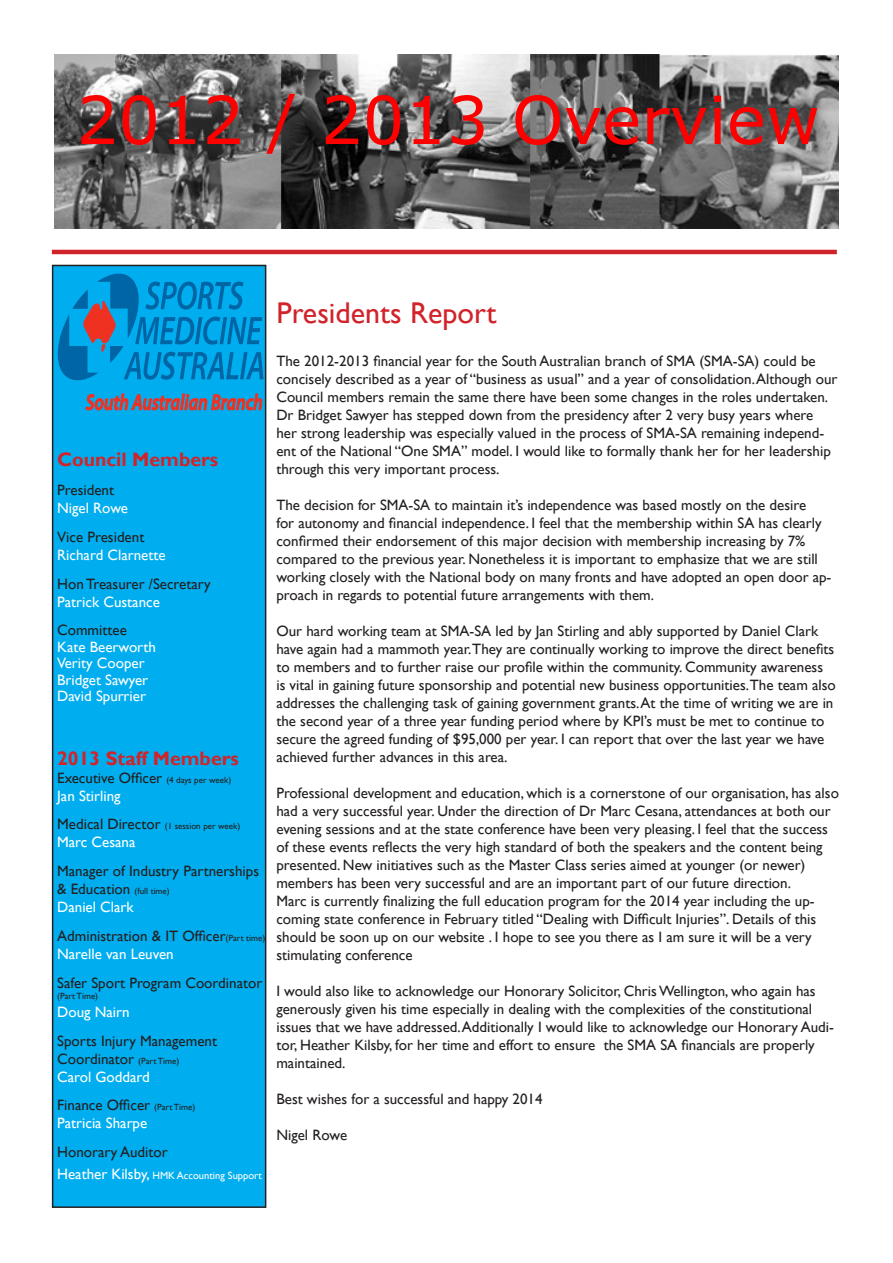
<style>
.page{position:relative;width:893px;height:1263px;background:#fff}
.page>*{position:absolute;margin:0;border:0;box-sizing:border-box;transform-origin:0 0}
.t1{font:66px "Verdana";color:#fd0000}
.t2{font:30px "Gill Sans";color:#d1232a}
.t3{font:700 19.5px "Gill Sans";color:#d1232a}
.t4{font:15px/18px "Gill Sans";color:#231f20}
.t5{font:15px/16.5px "Gill Sans";color:#fdfdfd}
.t6{font:15px "Gill Sans";color:#fff}
.t7{font:15px "Gill Sans";color:#fafafa}
.t8{font:10.5px "Gill Sans";color:#fff}
.t9{font:9px "Gill Sans";color:#231f20}
.s1{font-size:9px}
.s2{color:#fff}
.s3{font-size:15px}
</style>
<div class="page">
<div style="left:53px;top:265px;width:213px;height:942px;background:#00aeef"></div>
<div style="left:52px;top:265px;width:214px;height:943px;border:2px solid #231f20"></div>
<hr style="left:52px;top:250px;width:785px;height:4px;background:#d1232a">
<svg style="left:85px;top:394px;width:177px;height:16px"></svg>
<svg style="left:54px;top:266px;width:213px;height:117px"></svg>
<img style="left:54px;top:54px;width:785px;height:175px">
<h1 class="t1" style="left:76px;top:75px;width:745px">2012 / 2013 Overview</h1>
<h3 class="t3" style="left:57px;top:448px;width:162px">Council Members</h3>
<p class="t4" style="left:57px;top:481px;width:58px">President</p>
<p class="t5" style="left:57px;top:500px;width:72px">Nigel Rowe</p>
<p class="t4" style="left:57px;top:528px;width:89px">Vice President</p>
<p class="t7" style="left:57px;top:546px;width:110px">Richard Clarnette</p>
<p class="t4" style="left:57px;top:575px;width:155px">Hon Treasurer /Secretary</p>
<p class="t5" style="left:57px;top:593px;width:104px">Patrick Custance</p>
<p class="t4" style="left:57px;top:622px;width:71px">Committee</p>
<p class="t5" style="left:57px;top:639px;width:100px">Kate Beerworth<br>Verity Cooper<br>Bridget Sawyer<br>David Spurrier</p>
<h3 class="t3" style="left:57px;top:746px;width:183px">2013 Staff Members</h3>
<p class="t4" style="left:57px;top:769px;width:176px">Executive Officer <span class="s1">(4 days per week)<br></span><span class="s2">Jan Stirling</span></p>
<p class="t9" style="left:57px;top:821px;width:185px"><span class="s3">Medical Director</span> (1 session per week)</p>
<p class="t6" style="left:57px;top:834px;width:80px">Marc Cesana</p>
<p class="t4" style="left:57px;top:862px;width:203px">Manager of Industry Partnerships &amp; Education <span class="s1">(full time)<br></span><span class="s2">Daniel Clark</span></p>
<p class="t4" style="left:57px;top:927px;width:210px">Administration &amp; IT Officer<span class="s1">(Part time)<br></span><span class="s2">Narelle van Leuven</span></p>
<p class="t4" style="left:57px;top:974px;width:207px">Safer Sport Program Coordinator</p>
<p class="t9" style="left:57px;top:990px;width:43px">(Part Time)</p>
<p class="t6" style="left:57px;top:1003px;width:74px">Doug Nairn</p>
<p class="t4" style="left:57px;top:1032px;width:161px">Sports Injury Management<br>Coordinator <span class="s1">(Part Time)<br></span><span class="s2">Carol Goddard</span></p>
<p class="t4" style="left:57px;top:1096px;width:140px">Finance Officer <span class="s1">(Part Time)<br></span><span class="s2">Patricia Sharpe</span></p>
<p class="t4" style="left:57px;top:1143px;width:112px">Honorary Auditor</p>
<p class="t8" style="left:57px;top:1169px;width:206px"><span class="s3">Heather Kilsby,</span> HMK Accounting Support</p>
<h2 class="t2" style="left:276px;top:295px;width:222px">Presidents Report</h2>
<p class="t4" style="left:276px;top:352px;width:563px">The 2012-2013 financial year for the South Australian branch of SMA (SMA-SA) could be concisely described as a year of “business as usual” and a year of consolidation. Although our Council members remain the same there have been some changes in the roles undertaken.<br>Dr Bridget Sawyer has stepped down from the presidency after 2 very busy years where her strong leadership was especially valued in the process of SMA-SA remaining independ&shy;ent of the National “One SMA” model. I would like to formally thank her for her leadership through this very important process.</p>
<p class="t4" style="left:276px;top:496px;width:556px">The decision for SMA-SA to maintain it’s independence was based mostly on the desire<br>for autonomy and financial independence. I feel that the membership within SA has clearly confirmed their endorsement of this major decision with membership increasing by 7% compared to the previous year. Nonetheless it is important to emphasize that we are still working closely with the National body on many fronts and have adopted an open door ap&shy;proach in regards to potential future arrangements with them.</p>
<p class="t4" style="left:276px;top:622px;width:561px">Our hard working team at SMA-SA led by Jan Stirling and ably supported by Daniel Clark have again had a mammoth year.They are continually working to improve the direct benefits to members and to further raise our profile within the community. Community awareness is vital in gaining future sponsorship and potential new business opportunities.The team also addresses the challenging task of gaining government grants. At the time of writing we are in the second year of a three year funding period where by KPI’s must be met to continue to secure the agreed funding of $95,000 per year. I can report that over the last year we have achieved further advances in this area.</p>
<p class="t4" style="left:276px;top:784px;width:564px">Professional development and education, which is a cornerstone of our organisation, has also had a very successful year. Under the direction of Dr Marc Cesana, attendances at both our evening sessions and at the state conference have been very pleasing. I feel that the success of these events reflects the very high standard of both the speakers and the content being presented. New initiatives such as the Master Class series aimed at younger (or newer) members has been very successful and are an important part of our future direction.<br>Marc is currently finalizing the full education program for the 2014 year including the up&shy;coming state conference in February titled “Dealing with Difficult Injuries”. Details of this should be soon up on our website . I hope to see you there as I am sure it will be a very stimulating conference</p>
<p class="t4" style="left:276px;top:982px;width:559px">I would also like to acknowledge our Honorary Solicitor, Chris Wellington, who again has generously given his time especially in dealing with the complexities of the constitutional issues that we have addressed. Additionally I would like to acknowledge our Honorary Audi&shy;tor, Heather Kilsby, for her time and effort to ensure the SMA SA financials are properly maintained.</p>
<p class="t4" style="left:276px;top:1090px;width:268px">Best wishes for a successful and happy 2014</p>
<p class="t4" style="left:276px;top:1126px;width:72px">Nigel Rowe</p>
</div>
